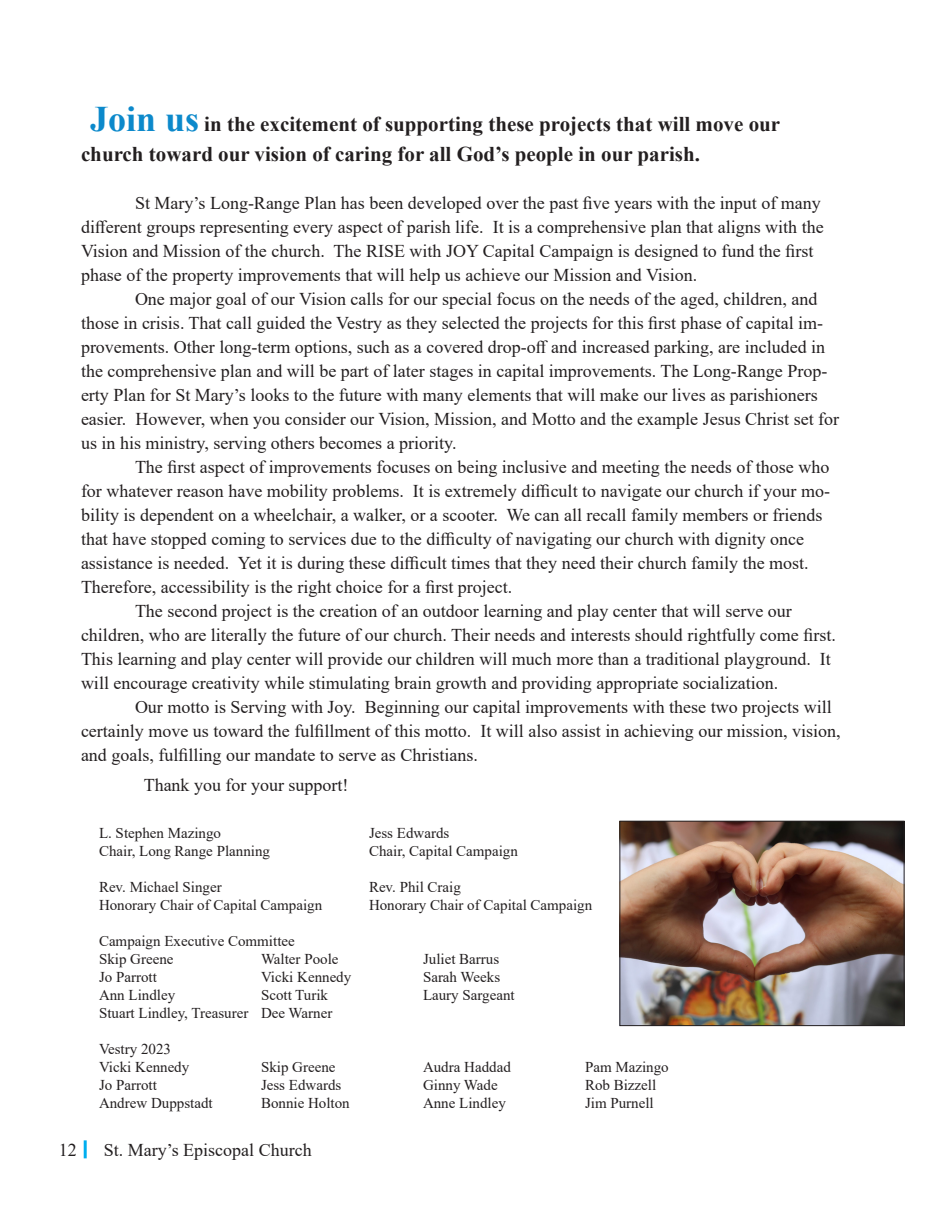
<style>
.page{position:relative;width:945px;height:1215px;background:#fff}
.page>*{position:absolute;margin:0;border:0;box-sizing:border-box;transform-origin:0 0}
.t1{font:700 21px/30px "Times New Roman";color:#231f20}
.t2{font:18px/24px "Times New Roman";color:#231f20}
.t3{font:15px "Times New Roman";color:#231f20}
.s1{font-size:36px;color:#0c89cb}
</style>
<div class="page">
<hr style="left:84px;top:1140px;width:3px;height:18px;background:#00aeef">
<img style="left:622px;top:823px;width:280px;height:201px">
<div style="left:620px;top:821px;width:284px;height:205px;border:1px solid #231f20"></div>
<p class="t1" style="left:81px;top:108px;width:701px;text-indent:9px"><span class="s1">Join us</span> in the excitement of supporting these projects that will move our church toward our vision of caring for all God’s people in our parish.</p>
<p class="t2" style="left:81px;top:190px;width:744px;text-indent:54px">St Mary’s Long-Range Plan has been developed over the past five years with the input of many different groups representing every aspect of parish life. It is a comprehensive plan that aligns with the Vision and Mission of the church. The RISE with JOY Capital Campaign is designed to fund the first phase of the property improvements that will help us achieve our Mission and Vision.</p>
<p class="t2" style="left:81px;top:286px;width:760px;text-indent:54px">One major goal of our Vision calls for our special focus on the needs of the aged, children, and those in crisis. That call guided the Vestry as they selected the projects for this first phase of capital im&shy;provements. Other long-term options, such as a covered drop-off and increased parking, are included in the comprehensive plan and will be part of later stages in capital improvements. The Long-Range Prop&shy;erty Plan for St Mary’s looks to the future with many elements that will make our lives as parishioners easier. However, when you consider our Vision, Mission, and Motto and the example Jesus Christ set for us in his ministry, serving others becomes a priority.</p>
<p class="t2" style="left:81px;top:454px;width:751px;text-indent:54px">The first aspect of improvements focuses on being inclusive and meeting the needs of those who for whatever reason have mobility problems. It is extremely difficult to navigate our church if your mo&shy;bility is dependent on a wheelchair, a walker, or a scooter. We can all recall family members or friends that have stopped coming to services due to the difficulty of navigating our church with dignity once assistance is needed. Yet it is during these difficult times that they need their church family the most.<br>Therefore, accessibility is the right choice for a first project.</p>
<p class="t2" style="left:81px;top:598px;width:756px;text-indent:54px">The second project is the creation of an outdoor learning and play center that will serve our children, who are literally the future of our church. Their needs and interests should rightfully come first.<br>This learning and play center will provide our children will much more than a traditional playground. It will encourage creativity while stimulating brain growth and providing appropriate socialization.</p>
<p class="t2" style="left:81px;top:694px;width:761px;text-indent:54px">Our motto is Serving with Joy. Beginning our capital improvements with these two projects will certainly move us toward the fulfillment of this motto. It will also assist in achieving our mission, vision, and goals, fulfilling our mandate to serve as Christians.</p>
<p class="t2" style="left:144px;top:772px;width:206px">Thank you for your support!</p>
<p class="t3" style="left:99px;top:822px;width:124px">L. Stephen Mazingo</p>
<p class="t3" style="left:369px;top:822px;width:82px">Jess Edwards</p>
<p class="t3" style="left:99px;top:840px;width:173px">Chair, Long Range Planning</p>
<p class="t3" style="left:369px;top:840px;width:150px">Chair, Capital Campaign</p>
<p class="t3" style="left:99px;top:876px;width:124px">Rev. Michael Singer</p>
<p class="t3" style="left:369px;top:876px;width:93px">Rev. Phil Craig</p>
<p class="t3" style="left:99px;top:894px;width:225px">Honorary Chair of Capital Campaign</p>
<p class="t3" style="left:369px;top:894px;width:225px">Honorary Chair of Capital Campaign</p>
<p class="t3" style="left:99px;top:930px;width:197px">Campaign Executive Committee</p>
<p class="t3" style="left:99px;top:948px;width:76px">Skip Greene</p>
<p class="t3" style="left:261px;top:948px;width:79px">Walter Poole</p>
<p class="t3" style="left:423px;top:948px;width:78px">Juliet Barrus</p>
<p class="t3" style="left:99px;top:966px;width:59px">Jo Parrott</p>
<p class="t3" style="left:261px;top:966px;width:92px">Vicki Kennedy</p>
<p class="t3" style="left:423px;top:966px;width:79px">Sarah Weeks</p>
<p class="t3" style="left:99px;top:984px;width:78px">Ann Lindley</p>
<p class="t3" style="left:261px;top:984px;width:69px">Scott Turik</p>
<p class="t3" style="left:423px;top:984px;width:93px">Laury Sargeant</p>
<p class="t3" style="left:99px;top:1002px;width:235px">Stuart Lindley, Treasurer Dee Warner</p>
<p class="t3" style="left:99px;top:1038px;width:74px">Vestry 2023</p>
<p class="t3" style="left:99px;top:1056px;width:92px">Vicki Kennedy</p>
<p class="t3" style="left:261px;top:1056px;width:76px">Skip Greene</p>
<p class="t3" style="left:423px;top:1056px;width:89px">Audra Haddad</p>
<p class="t3" style="left:585px;top:1056px;width:85px">Pam Mazingo</p>
<p class="t3" style="left:99px;top:1074px;width:59px">Jo Parrott</p>
<p class="t3" style="left:261px;top:1074px;width:82px">Jess Edwards</p>
<p class="t3" style="left:423px;top:1074px;width:76px">Ginny Wade</p>
<p class="t3" style="left:585px;top:1074px;width:73px">Rob Bizzell</p>
<p class="t3" style="left:99px;top:1092px;width:115px">Andrew Duppstadt</p>
<p class="t3" style="left:261px;top:1092px;width:90px">Bonnie Holton</p>
<p class="t3" style="left:423px;top:1092px;width:84px">Anne Lindley</p>
<p class="t3" style="left:585px;top:1092px;width:70px">Jim Purnell</p>
<p class="t2" style="left:59px;top:1138px;width:19px">12</p>
<p class="t2" style="left:104px;top:1138px;width:209px">St. Mary’s Episcopal Church</p>
</div>
